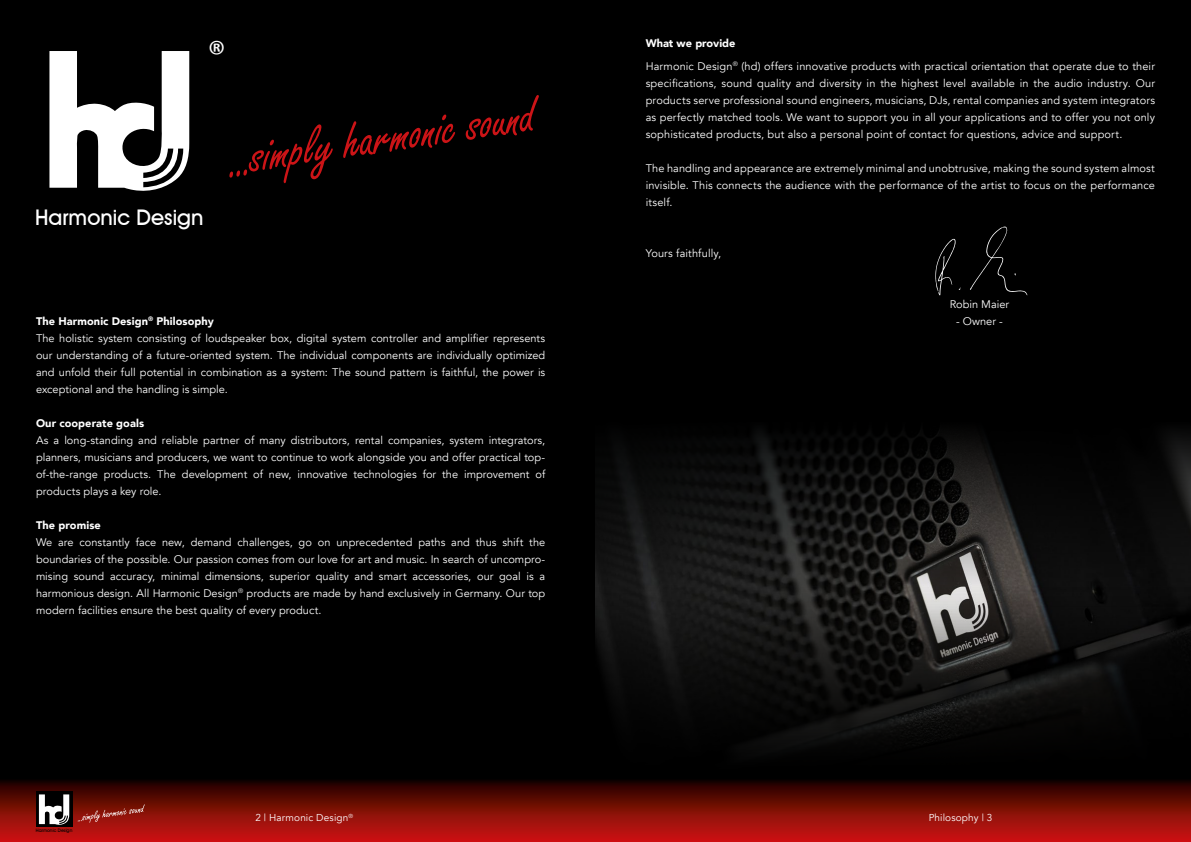
<style>
.page{position:relative;width:1191px;height:842px;background:#fff}
.page>*{position:absolute;margin:0;border:0;box-sizing:border-box;transform-origin:0 0}
.t1{font:58.3px "Freestyle Script";color:#cc1417;scale:.96 1}
.t2{font:37.2px "Calibri";color:#fff;scale:.96 1}
.t3{font:36.7px "Calibri";color:#fff}
.t4{font:500 22.5px "Avant Garde IT Cby BT";color:#fff;scale:.96 1}
.t5{font:500 21.6px "Avant Garde IT Cby BT";color:#fff}
.t6{font:11px/17px "Avenir";letter-spacing:.005em;color:#fff;text-align:justify}
.t7{font:900 11px "Avenir";letter-spacing:.005em;color:#fff}
.t8{font:10px "Avenir";letter-spacing:.015em;color:#fff}
.t9{font:500 4.7px "Avant Garde IT Cby BT";color:#000}
.s1{font-weight:900}
</style>
<div class="page">
<div style="left:0;top:0;width:1191px;height:772px;background:#000"></div>
<svg style="left:0;top:772px;width:1191px;height:70px;background:#6e0b06"></svg>
<div style="left:36px;top:791px;width:36px;height:36px;background:linear-gradient(to bottom,#080808,#080808)"></div>
<svg style="left:39px;top:794px;width:30px;height:31px"></svg>
<svg style="left:78px;top:804px;width:67px;height:19px"></svg>
<img style="left:595px;top:609px;width:596px;height:165px">
<svg style="left:594px;top:405px;width:597px;height:204px;background:#131212"></svg>
<svg style="left:935px;top:227px;width:92px;height:68px;background:#0a0a0a"></svg>
<div style="left:36px;top:37px;width:167px;height:166px;background:#000"></div>
<svg style="left:49px;top:51px;width:140px;height:140px"></svg>
<h2 class="t2" style="left:203px;top:25px;width:20px">®</h2>
<p class="t6" style="left:645px;top:32px;width:511px;line-height:23px"><span class="s1">What we provide<br></span>Harmonic Design<sup>®</sup> (hd) offers innovative products with practical orientation that operate due to their</p>
<p class="t6" style="left:645px;top:75px;width:511px">specifications, sound quality and diversity in the highest level available in the audio industry. Our products serve professional sound engineers, musicians, DJs, rental companies and system integrators as perfectly matched tools. We want to support you in all your applications and to offer you not only sophisticated products, but also a personal point of contact for questions, advice and support.</p>
<p class="t6" style="left:645px;top:160px;width:511px">The handling and appearance are extremely minimal and unobtrusive, making the sound system almost invisible. This connects the audience with the performance of the artist to focus on the performance itself.</p>
<h3 class="t3" style="left:207px;top:28px;width:20px">®</h3>
<h1 class="t1" style="left:224px;top:126px;width:324px;rotate:-8deg">...simply harmonic sound</h1>
<h3 class="t5" style="left:35px;top:204px;width:170px">Harmonic Design</h3>
<h3 class="t4" style="left:35px;top:207px;width:177px">Harmonic Design</h3>
<p class="t6" style="left:36px;top:313px;width:511px;text-align:left"><span class="s1">The Harmonic Design</span><sup>®</sup> <span class="s1">Philosophy<br></span>The holistic system consisting of loudspeaker box, digital system controller and amplifier represents our understanding of a future-oriented system. The individual components are individually optimized and unfold their full potential in combination as a system: The sound pattern is faithful, the power is exceptional and the handling is simple.</p>
<p class="t7" style="left:36px;top:414px;width:110px">Our cooperate goals</p>
<p class="t6" style="left:36px;top:432px;width:511px">As a long-standing and reliable partner of many distributors, rental companies, system integrators, planners, musicians and producers, we want to continue to work alongside you and offer practical top&shy;of-the-range products. The development of new, innovative technologies for the improvement of products plays a key role.</p>
<p class="t7" style="left:36px;top:516px;width:66px">The promise</p>
<p class="t6" style="left:36px;top:534px;width:511px">We are constantly face new, demand challenges, go on unprecedented paths and thus shift the boundaries of the possible. Our passion comes from our love for art and music. In search of uncompro&shy;mising sound accuracy, minimal dimensions, superior quality and smart accessories, our goal is a harmonious design. All Harmonic Design<sup>®</sup> products are made by hand exclusively in Germany. Our top modern facilities ensure the best quality of every product.</p>
<p class="t6" style="left:645px;top:245px;width:77px">Yours faithfully,</p>
<p class="t6" style="left:949px;top:296px;width:61px">Robin Maier</p>
<p class="t6" style="left:956px;top:313px;width:48px">- Owner -</p>
<p class="t9" style="left:36px;top:828px;width:38px">Harmonic Design</p>
<p class="t8" style="left:255px;top:812px;width:99px">2 | Harmonic Design<sup>®</sup></p>
<p class="t8" style="left:928px;top:812px;width:65px">Philosophy | 3</p>
</div>
